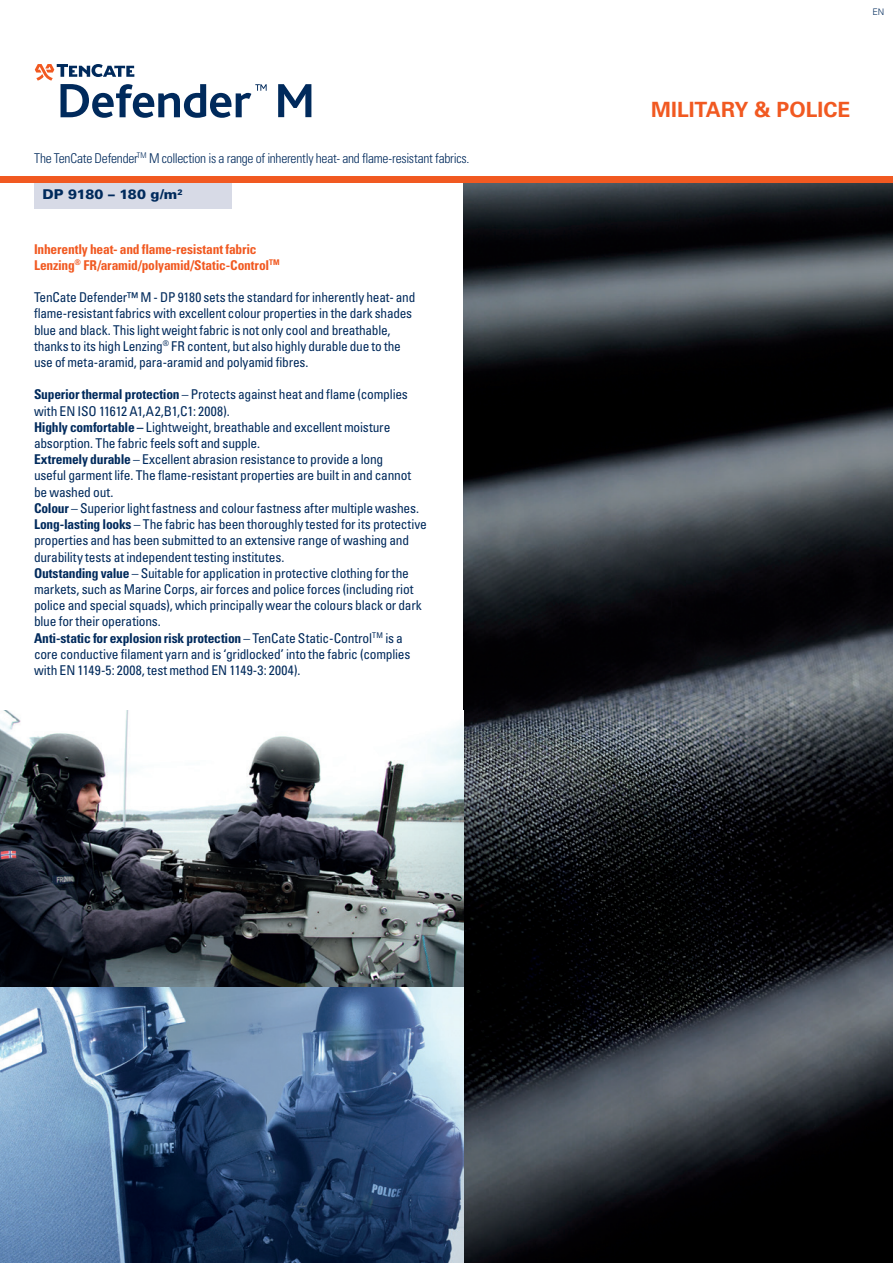
<style>
.page{position:relative;width:893px;height:1263px;background:#fff}
.page>*{position:absolute;margin:0;border:0;box-sizing:border-box;transform-origin:0 0}
.t1{font:700 21px "Univers LT Std";color:#f15921}
.t2{font:condensed 13.5px/16.2px "Univers LT Std";letter-spacing:-.015em;color:#002a5c}
.t3{font:300 condensed 13.5px "Univers LT Std";letter-spacing:-.02em;color:#002a5c}
.t4{font:700 condensed 13.5px/16.2px "Univers LT Std";letter-spacing:-.015em;color:#f15921}
.t5{font:900 13.5px "Univers LT Std";letter-spacing:-.005em;color:#002a5c}
.t6{font:300 9px "Univers LT Std";color:#002a5c}
.s1{font-weight:700}
</style>
<div class="page">
<img style="left:463px;top:183px;width:430px;height:1080px">
<div style="left:34px;top:183px;width:198px;height:26px;background:#d7dae6"></div>
<div style="left:0;top:176px;width:893px;height:7px;background:#f15921"></div>
<svg style="left:278px;top:84px;width:33px;height:33px"></svg>
<svg style="left:35px;top:64px;width:232px;height:54px"></svg>
<img style="left:0;top:710px;width:463px;height:553px">
<p class="t3" style="left:34px;top:150px;width:437px">The TenCate Defender<sup>TM</sup> M collection is a range of inherently heat- and flame-resistant fabrics.</p>
<p class="t5" style="left:43px;top:186px;width:142px">DP 9180 – 180 g/m<sup>2</sup></p>
<p class="t4" style="left:34px;top:241px;width:247px">Inherently heat- and flame-resistant fabric<br>Lenzing<sup>®</sup> FR/aramid/polyamid/Static-Control<sup>TM</sup></p>
<p class="t2" style="left:34px;top:289px;width:383px">TenCate Defender™ M - DP 9180 sets the standard for inherently heat- and flame-resistant fabrics with excellent colour properties in the dark shades blue and black. This light weight fabric is not only cool and breathable, thanks to its high Lenzing<sup>®</sup> FR content, but also highly durable due to the use of meta-aramid, para-aramid and polyamid fibres.</p>
<p class="t2" style="left:34px;top:386px;width:394px"><span class="s1">Superior thermal protection</span> – Protects against heat and flame (complies with EN ISO 11612 A1,A2,B1,C1: 2008).<br><span class="s1">Highly comfortable –</span> Lightweight, breathable and excellent moisture absorption. The fabric feels soft and supple.<br><span class="s1">Extremely durable</span> – Excellent abrasion resistance to provide a long<br>useful garment life. The flame-resistant properties are built in and cannot be washed out.<br><span class="s1">Colour</span> – Superior light fastness and colour fastness after multiple washes.<br><span class="s1">Long-lasting looks</span> – The fabric has been thoroughly tested for its protective properties and has been submitted to an extensive range of washing and durability tests at independent testing institutes.<br><span class="s1">Outstanding value</span> – Suitable for application in protective clothing for the markets, such as Marine Corps, air forces and police forces (including riot police and special squads), which principally wear the colours black or dark blue for their operations.<br><span class="s1">Anti-static for explosion risk protection</span> – TenCate Static-Control<sup>TM</sup> is a core conductive filament yarn and is ‘gridlocked’ into the fabric (complies with EN 1149-5: 2008, test method EN 1149-3: 2004).</p>
<p class="t6" style="left:873px;top:6px;width:13px">EN</p>
<h1 class="t1" style="left:651px;top:98px;width:201px">MILITARY &amp; POLICE</h1>
</div>
